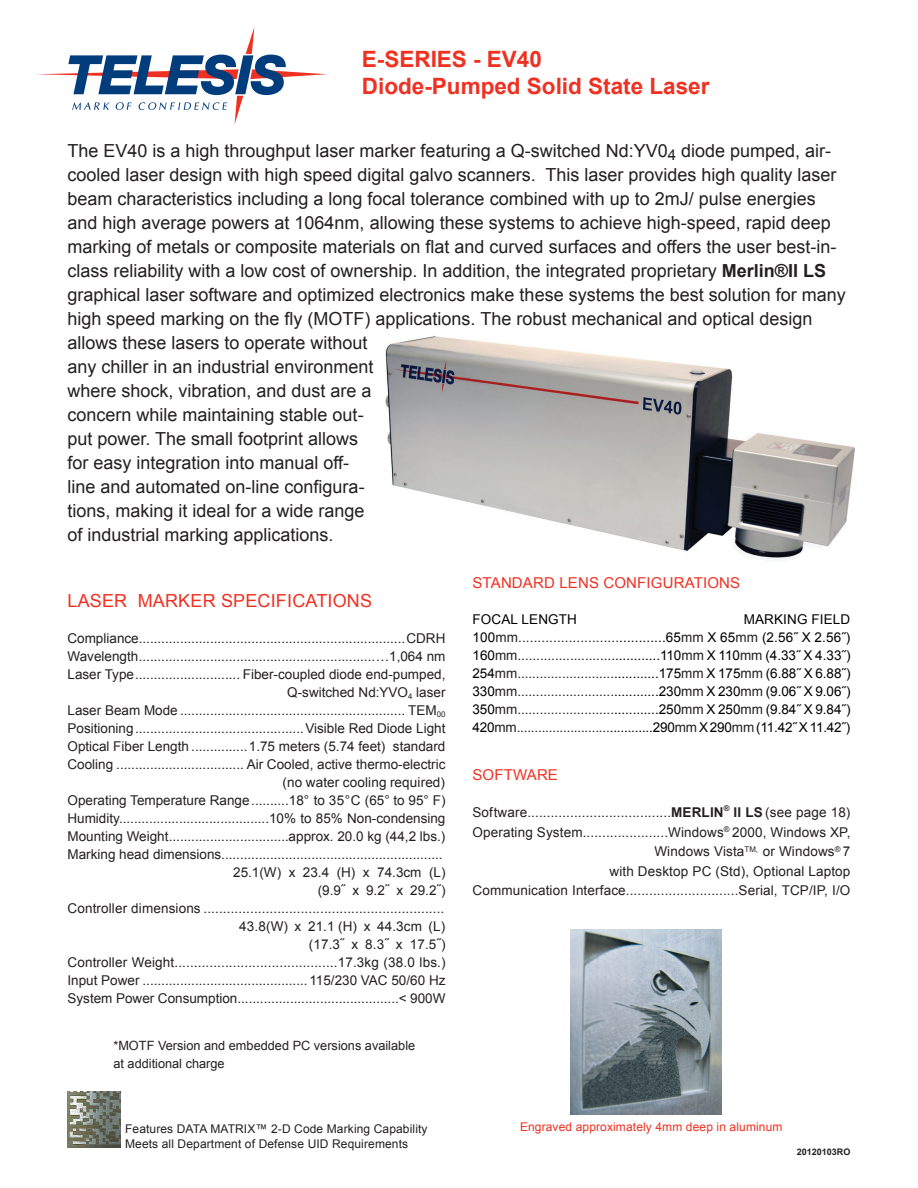
<style>
.page{position:relative;width:918px;height:1188px;background:#fff}
.page>*{position:absolute;margin:0;border:0;box-sizing:border-box;transform-origin:0 0}
.t1{font:700 22.5px/27px "Arial";color:#ef3122}
.t2{font:18px/24px "Arial";color:#231f20}
.t3{font:18px "Arial";letter-spacing:.01em;color:#ef3122}
.t4{font:15px "Arial";letter-spacing:.01em;color:#ef3122}
.t5{font:13.5px/19.5px "Arial";color:#231f20;text-align:right}
.t6{font:13.5px/18px "Arial";color:#000}
.t7{font:12.75px/18px "Arial";color:#231f20}
.t8{font:12px/15px "Arial";letter-spacing:.01em;color:#231f20}
.t9{font:12px "Arial";letter-spacing:.01em;color:#ef3122}
.t10{font:700 9px "Arial";color:#231f20}
.s1{font-weight:700}
.s2{color:#231f20}
</style>
<div class="page">
<svg style="left:37px;top:27px;width:290px;height:97px"></svg>
<img style="left:68px;top:1092px;width:53px;height:56px">
<img style="left:385px;top:336px;width:470px;height:226px">
<img style="left:570px;top:930px;width:151px;height:184px">
<h1 class="t1" style="left:362px;top:46px;width:349px">E-SERIES - EV40<br>Diode-Pumped Solid State Laser</h1>
<p class="t2" style="left:68px;top:139px;width:780px">The EV40 is a high throughput laser marker featuring a Q-switched Nd:YV0<sub>4</sub> diode pumped, air&shy;cooled laser design with high speed digital galvo scanners. This laser provides high quality laser beam characteristics including a long focal tolerance combined with up to 2mJ/ pulse energies and high average powers at 1064nm, allowing these systems to achieve high-speed, rapid deep marking of metals or composite materials on flat and curved surfaces and offers the user best-in&shy;class reliability with a low cost of ownership. In addition, the integrated proprietary <span class="s1">Merlin®II LS </span>graphical laser software and optimized electronics make these systems the best solution for many high speed marking on the fly (MOTF) applications. The robust mechanical and optical design allows these lasers to operate without<br>any chiller in an industrial environment<br>where shock, vibration, and dust are a<br>concern while maintaining stable out-<br>put power. The small footprint allows<br>for easy integration into manual off-<br>line and automated on-line configura-<br>tions, making it ideal for a wide range<br>of industrial marking applications.</p>
<h2 class="t3" style="left:68px;top:589px;width:304px">Laser marker SpecIFICATIONS</h2>
<p class="t5" style="left:68px;top:629px;width:379px">Compliance.......................................................................CDRH</p>
<p class="t5" style="left:68px;top:647px;width:373px">Wavelength...............................................................…1,064 nm.</p>
<p class="t5" style="left:68px;top:665px;width:379px">Laser Type............................ Fiber-coupled diode end-pumped,</p>
<p class="t5" style="left:287px;top:683px;width:160px">Q-switched Nd:YVO<sub>4</sub> laser</p>
<p class="t5" style="left:67px;top:701px;width:380px">Laser Beam Mode ............................................................ TEM<sub>00</sub></p>
<p class="t5" style="left:68px;top:719px;width:379px">Positioning.............................................Visible Red Diode Light</p>
<p class="t5" style="left:68px;top:737px;width:379px">Optical Fiber Length ...............1.75 meters (5.74 feet) standard</p>
<p class="t5" style="left:68px;top:755px;width:379px">Cooling .................................. Air Cooled, active thermo-electric</p>
<p class="t5" style="left:283px;top:773px;width:164px">(no water cooling required)</p>
<p class="t5" style="left:68px;top:791px;width:379px">Operating Temperature Range..........18° to 35°C (65° to 95° F)</p>
<p class="t5" style="left:68px;top:809px;width:379px">Humidity........................................10% to 85% Non-condensing</p>
<p class="t5" style="left:68px;top:827px;width:379px">Mounting Weight................................approx. 20.0 kg (44,2 lbs.)</p>
<p class="t5" style="left:68px;top:845px;width:377px">Marking head dimensions...........................................................</p>
<p class="t5" style="left:233px;top:863px;width:214px">25.1(W) x 23.4 (H) x 74.3cm (L)</p>
<p class="t5" style="left:318px;top:881px;width:129px">(9.9˝ x 9.2˝ x 29.2˝)</p>
<p class="t5" style="left:68px;top:899px;width:378px">Controller dimensions ..............................................................</p>
<p class="t5" style="left:239px;top:917px;width:208px">43.8(W) x 21.1 (H) x 44.3cm (L)</p>
<p class="t5" style="left:309px;top:935px;width:138px">(17.3˝ x 8.3˝ x 17.5˝)</p>
<p class="t5" style="left:68px;top:953px;width:380px">Controller Weight..........................................17.3kg (38.0 lbs.)</p>
<p class="t5" style="left:68px;top:971px;width:379px">Input Power ............................................115/230 VAC 50/60 Hz</p>
<p class="t5" style="left:68px;top:989px;width:379px">System Power Consumption...........................................&lt; 900W</p>
<p class="t7" style="left:113px;top:1037px;width:303px">*MOTF Version and embedded PC versions available at additional charge</p>
<p class="t8" style="left:125px;top:1121px;width:304px">Features DATA MATRIX™ 2-D Code Marking Capability<br>Meets all Department of Defense UID Requirements</p>
<p class="t4" style="left:472px;top:573px;width:152px">standard len s confi</p>
<p class="t4" style="left:651px;top:573px;width:53px">gu rationS</p>
<p class="t6" style="left:472px;top:610px;width:96px">Focal len gth</p>
<p class="t6" style="left:472px;top:610px;width:380px;text-indent:271px">Marking Fi eld 100<span class="s2">mm..........................</span>............65<span class="s2">mm</span> x 65<span class="s2">mm</span> (2.56˝ x 2.56˝)<br>160<span class="s2">mm..........................</span>............110<span class="s2">mm</span> x 110<span class="s2">mm</span> (4.33˝ x 4.33˝)<br>254<span class="s2">mm..........................</span>............175<span class="s2">mm</span> x 175<span class="s2">mm</span> (6.88˝ x 6.88˝)<br>330<span class="s2">mm..........................</span>............230<span class="s2">mm</span> x 230<span class="s2">mm</span> (9.06˝ x 9.06˝)<br>350<span class="s2">mm..........................</span>............250<span class="s2">mm</span> x 250<span class="s2">mm</span> (9.84˝ x 9.84˝)<br>420<span class="s2">mm..........................</span>............290<span class="s2">mm</span> x 290<span class="s2">mm</span> (11.42˝ x 11.42˝)</p>
<p class="t4" style="left:472px;top:765px;width:66px">sofTWARE</p>
<p class="t5" style="left:472px;top:803px;width:380px">Software.....................................<span class="s1">MERLIN</span><sup>®</sup> <span class="s1">II LS</span> (see page 18)<br>Operating System......................Windows<sup>®</sup> 2000, Windows XP, Windows Vista<sup>TM,</sup> or Windows<sup>®</sup> 7<br>with Desktop PC (Std), Optional Laptop<br>Communication Interface.............................Serial, TCP/IP, I/O</p>
<p class="t9" style="left:520px;top:1119px;width:264px">Engraved approximately 4mm deep in aluminum</p>
<p class="t10" style="left:797px;top:1146px;width:55px">20120103RO</p>
</div>
